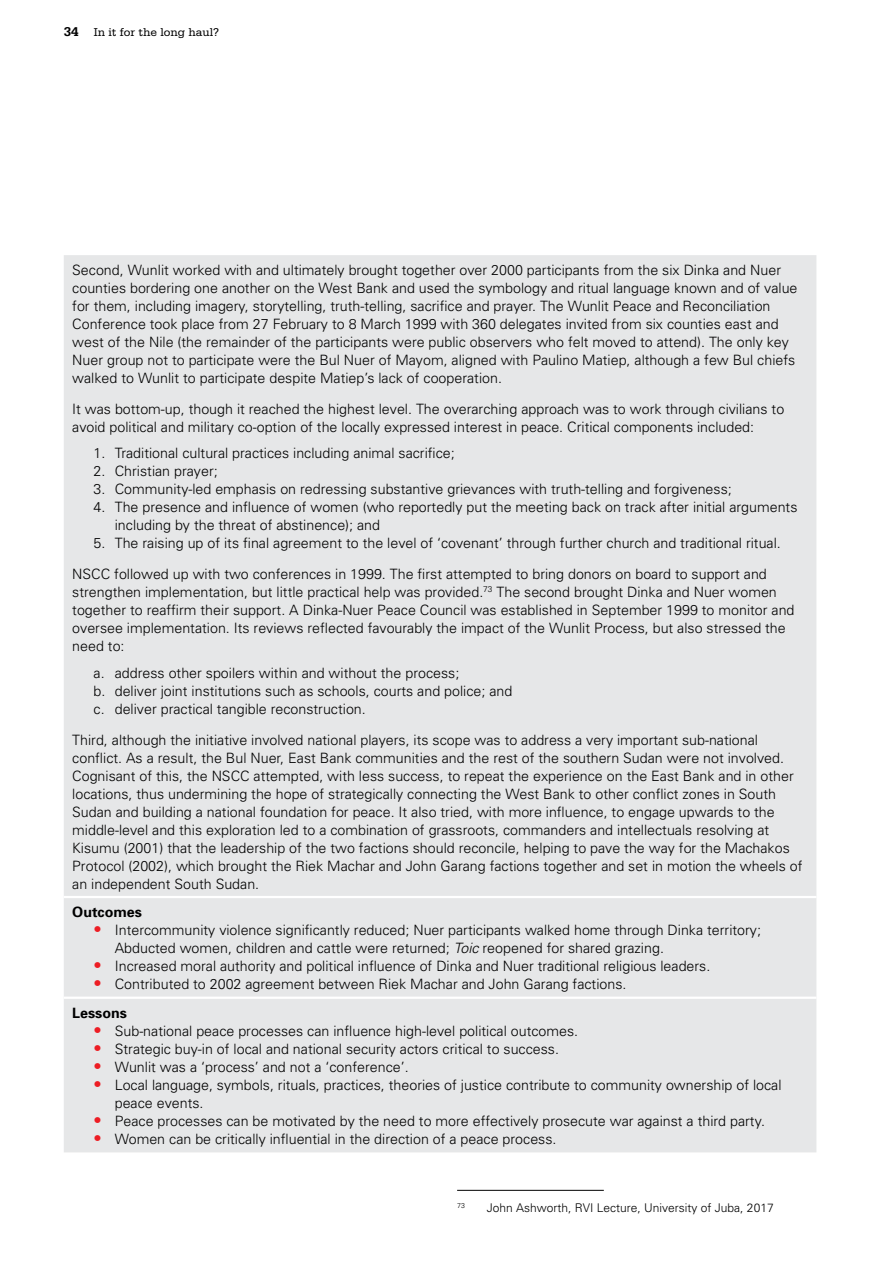
<style>
.page{position:relative;width:893px;height:1263px;background:#fff}
.page>*{position:absolute;margin:0;border:0;box-sizing:border-box;transform-origin:0 0}
.Normal1{font:300 14.25px/18px "Univers";color:#000}
.Normal1-2{font:700 14.25px "Univers";color:#000}
.Normal1-3{font:300 12px "Univers";color:#000}
.t1{font:12px "Serifa";color:#000}
.Normal1-4{font:300 7.05px "Univers";color:#000}
.s1{font-weight:700;font-size:13.5px}
.s2{font-size:16.5px;color:#ed1d24}
.s3{font-style:italic}
</style>
<div class="page">
<div style="left:64px;top:255px;width:752px;height:897px;background:#e6e7e8"></div>
<hr style="left:64px;top:896px;width:752px;height:2px;background:#fff">
<hr style="left:64px;top:996px;width:752px;height:3px;background:#fff">
<hr style="left:457px;top:1190px;width:147px;height:1px;background:#000">
<p class="t1" style="left:64px;top:25px;width:157px"><span class="s1">34</span> In it for the long haul?</p>
<p class="Normal1" style="left:72px;top:261px;width:727px">Second, Wunlit worked with and ultimately brought together over 2000 participants from the six Dinka and Nuer counties bordering one another on the West Bank and used the symbology and ritual language known and of value for them, including imagery, storytelling, truth-telling, sacrifice and prayer. The Wunlit Peace and Reconciliation Conference took place from 27 February to 8 March 1999 with 360 delegates invited from six counties east and west of the Nile (the remainder of the participants were public observers who felt moved to attend). The only key Nuer group not to participate were the Bul Nuer of Mayom, aligned with Paulino Matiep, although a few Bul chiefs walked to Wunlit to participate despite Matiep’s lack of cooperation.</p>
<p class="Normal1" style="left:72px;top:399px;width:713px">It was bottom-up, though it reached the highest level. The overarching approach was to work through civilians to avoid political and military co-option of the locally expressed interest in peace. Critical components included:</p>
<p class="Normal1" style="left:94px;top:444px;width:363px">1. Traditional cultural practices including animal sacrifice;</p>
<p class="Normal1" style="left:94px;top:462px;width:126px">2. Christian prayer;</p>
<p class="Normal1" style="left:94px;top:480px;width:640px">3. Community-led emphasis on redressing substantive grievances with truth-telling and forgiveness;</p>
<p class="Normal1" style="left:115px;top:498px;width:684px;text-indent:-21px">4. The presence and influence of women (who reportedly put the meeting back on track after initial arguments including by the threat of abstinence); and</p>
<p class="Normal1" style="left:94px;top:534px;width:689px">5. The raising up of its final agreement to the level of ‘covenant’ through further church and traditional ritual.</p>
<p class="Normal1" style="left:72px;top:565px;width:724px">NSCC followed up with two conferences in 1999. The first attempted to bring donors on board to support and strengthen implementation, but little practical help was provided.<sup>73</sup> The second brought Dinka and Nuer women together to reaffirm their support. A Dinka-Nuer Peace Council was established in September 1999 to monitor and oversee implementation. Its reviews reflected favourably the impact of the Wunlit Process, but also stressed the need to:</p>
<p class="Normal1" style="left:94px;top:663px;width:367px">a. address other spoilers within and without the process;</p>
<p class="Normal1" style="left:94px;top:681px;width:420px">b. deliver joint institutions such as schools, courts and police; and</p>
<p class="Normal1" style="left:94px;top:699px;width:274px">c. deliver practical tangible reconstruction.</p>
<p class="Normal1" style="left:72px;top:730px;width:732px">Third, although the initiative involved national players, its scope was to address a very important sub-national conflict. As a result, the Bul Nuer, East Bank communities and the rest of the southern Sudan were not involved.<br>Cognisant of this, the NSCC attempted, with less success, to repeat the experience on the East Bank and in other locations, thus undermining the hope of strategically connecting the West Bank to other conflict zones in South Sudan and building a national foundation for peace. It also tried, with more influence, to engage upwards to the middle-level and this exploration led to a combination of grassroots, commanders and intellectuals resolving at Kisumu (2001) that the leadership of the two factions should reconcile, helping to pave the way for the Machakos Protocol (2002), which brought the Riek Machar and John Garang factions together and set in motion the wheels of an independent South Sudan.</p>
<p class="Normal1-2" style="left:72px;top:903px;width:71px">Outcomes</p>
<p class="Normal1" style="left:115px;top:921px;width:648px;text-indent:-21px"><span class="s2">•</span> Intercommunity violence significantly reduced; Nuer participants walked home through Dinka territory;<br>Abducted women, children and cattle were returned; <span class="s3">Toic</span> reopened for shared grazing.</p>
<p class="Normal1" style="left:94px;top:957px;width:618px"><span class="s2">•</span> Increased moral authority and political influence of Dinka and Nuer traditional religious leaders.</p>
<p class="Normal1" style="left:94px;top:975px;width:534px"><span class="s2">•</span> Contributed to 2002 agreement between Riek Machar and John Garang factions.</p>
<p class="Normal1-2" style="left:72px;top:1004px;width:56px">Lessons</p>
<p class="Normal1" style="left:94px;top:1021px;width:486px"><span class="s2">•</span> Sub-national peace processes can influence high-level political outcomes.</p>
<p class="Normal1" style="left:94px;top:1039px;width:467px"><span class="s2">•</span> Strategic buy-in of local and national security actors critical to success.</p>
<p class="Normal1" style="left:94px;top:1057px;width:317px"><span class="s2">•</span> Wunlit was a ‘process’ and not a ‘conference’.</p>
<p class="Normal1" style="left:115px;top:1075px;width:668px;text-indent:-21px"><span class="s2">•</span> Local language, symbols, rituals, practices, theories of justice contribute to community ownership of local peace events.</p>
<p class="Normal1" style="left:94px;top:1111px;width:673px"><span class="s2">•</span> Peace processes can be motivated by the need to more effectively prosecute war against a third party.</p>
<p class="Normal1" style="left:94px;top:1129px;width:464px"><span class="s2">•</span> Women can be critically influential in the direction of a peace process.</p>
<p class="Normal1-4" style="left:457px;top:1201px;width:9px">73</p>
<p class="Normal1-3" style="left:487px;top:1200px;width:288px">John Ashworth, RVI Lecture, University of Juba, 2017</p>
</div>
